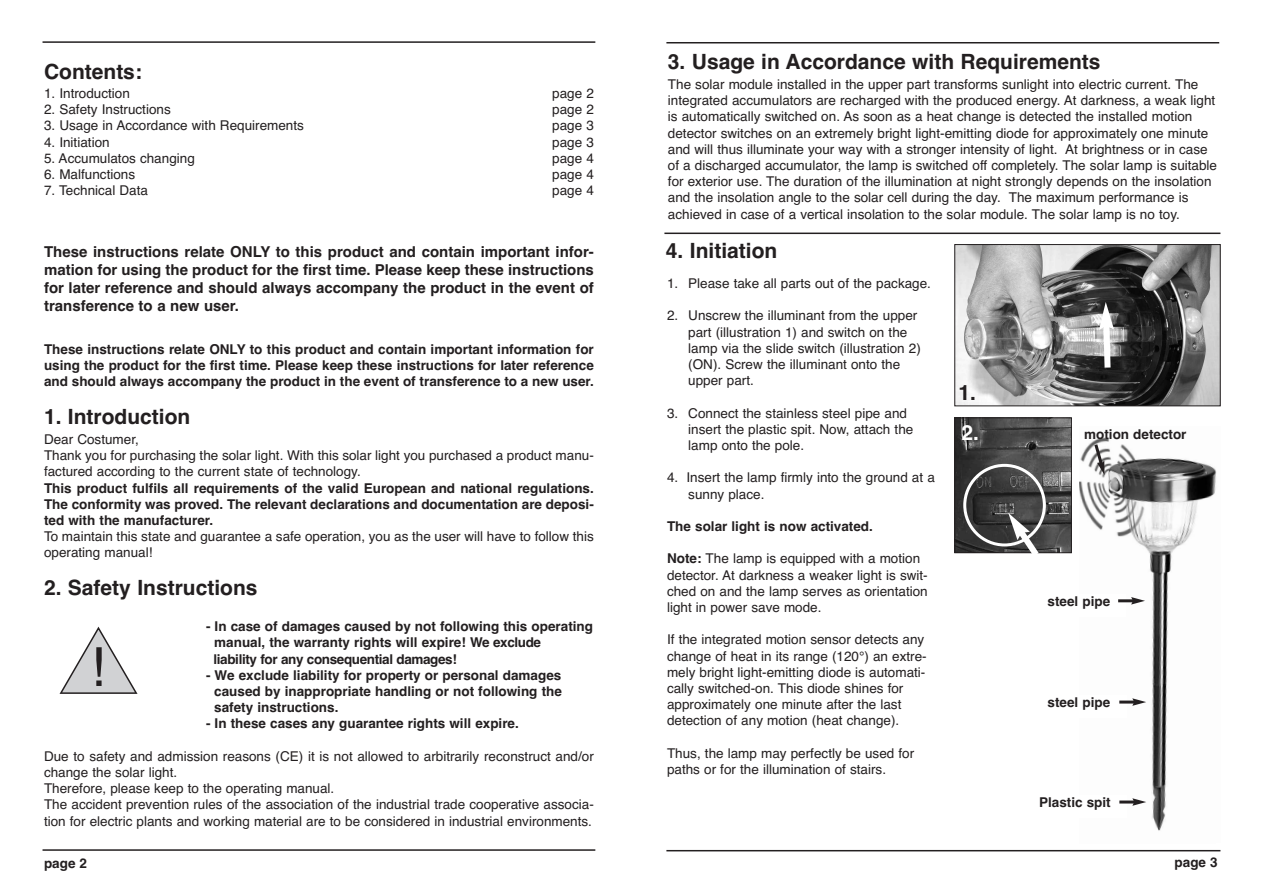
<style>
.page{position:relative;width:1263px;height:893px;background:#fff}
.page>*{position:absolute;margin:0;border:0;box-sizing:border-box;transform-origin:0 0}
.t1{font:54px "Helvetica";color:#231f20}
.t2{font:700 21px "Helvetica";color:#231f20}
.t3{font:700 21px "Helvetica";color:#fff}
.t4{font:700 15px/18px "Helvetica";color:#231f20;text-align:justify}
.t5{font:13.5px/16.2px "Helvetica";color:#231f20}
.t6{font:700 13.5px/16.2px "Helvetica";color:#231f20;text-align:justify}
.s1{font-weight:700}
</style>
<div class="page">
<hr style="left:43px;top:849px;width:552px;height:2px;background:#231f20">
<hr style="left:43px;top:41px;width:552px;height:2px;background:#231f20">
<svg style="left:60px;top:627px;width:78px;height:67px"></svg>
<hr style="left:666px;top:850px;width:554px;height:1px;background:#231f20">
<hr style="left:666px;top:42px;width:553px;height:1px;background:#231f20">
<hr style="left:664px;top:233px;width:556px;height:1px;background:#231f20">
<img style="left:1079px;top:437px;width:138px;height:394px">
<img style="left:956px;top:246px;width:262px;height:158px">
<div style="left:954px;top:244px;width:266px;height:162px;border:1px solid #231f20"></div>
<svg style="left:1099px;top:302px;width:15px;height:72px"></svg>
<div style="left:1037px;top:795px;width:90px;height:23px;background:#fff"></div>
<hr style="left:1119px;top:800px;width:16px;height:3px;background:#231f20">
<svg style="left:1132px;top:798px;width:14px;height:8px"></svg>
<div style="left:1046px;top:695px;width:81px;height:23px;background:#fff"></div>
<hr style="left:1119px;top:701px;width:16px;height:3px;background:#231f20">
<svg style="left:1132px;top:698px;width:14px;height:8px"></svg>
<div style="left:1046px;top:594px;width:80px;height:23px;background:#fff"></div>
<hr style="left:1118px;top:599px;width:16px;height:3px;background:#231f20">
<svg style="left:1131px;top:597px;width:14px;height:8px"></svg>
<svg style="left:1092px;top:441px;width:13px;height:34px"></svg>
<img style="left:956px;top:420px;width:113px;height:131px">
<div style="left:954px;top:418px;width:117px;height:135px;border:1px solid #231f20"></div>
<svg style="left:963px;top:464px;width:83px;height:90px;background:#585858"></svg>
<h2 class="t2" style="left:44px;top:59px;width:99px">Contents:</h2>
<p class="t5" style="left:44px;top:85px;width:87px">1. Introduction</p>
<p class="t5" style="left:552px;top:85px;width:43px">page 2</p>
<p class="t5" style="left:44px;top:102px;width:128px">2. Safety Instructions</p>
<p class="t5" style="left:552px;top:102px;width:43px">page 2</p>
<p class="t5" style="left:44px;top:118px;width:261px">3. Usage in Accordance with Requirements</p>
<p class="t5" style="left:552px;top:118px;width:43px">page 3</p>
<p class="t5" style="left:44px;top:134px;width:67px">4. Initiation</p>
<p class="t5" style="left:552px;top:134px;width:43px">page 3</p>
<p class="t5" style="left:44px;top:150px;width:152px">5. Accumulatos changing</p>
<p class="t5" style="left:552px;top:150px;width:43px">page 4</p>
<p class="t5" style="left:44px;top:166px;width:93px">6. Malfunctions</p>
<p class="t5" style="left:552px;top:166px;width:43px">page 4</p>
<p class="t5" style="left:44px;top:183px;width:106px">7. Technical Data</p>
<p class="t5" style="left:552px;top:183px;width:43px">page 4</p>
<p class="t4" style="left:44px;top:243px;width:551px">These instructions relate ONLY to this product and contain important infor&shy;mation for using the product for the first time. Please keep these instructions for later reference and should always accompany the product in the event of transference to a new user.</p>
<p class="t6" style="left:44px;top:341px;width:551px">These instructions relate ONLY to this product and contain important information for using the product for the first time. Please keep these instructions for later reference and should always accompany the product in the event of transference to a new user.</p>
<h2 class="t2" style="left:44px;top:405px;width:148px">1. Introduction</h2>
<p class="t5" style="left:44px;top:431px;width:551px">Dear Costumer,<br>Thank you for purchasing the solar light. With this solar light you purchased a product manu&shy;factured according to the current state of technology.</p>
<p class="t6" style="left:44px;top:480px;width:551px">This product fulfils all requirements of the valid European and national regulations.<br>The conformity was proved. The relevant declarations and documentation are deposi&shy;ted with the manufacturer.</p>
<p class="t5" style="left:44px;top:528px;width:551px">To maintain this state and guarantee a safe operation, you as the user will have to follow this operating manual!</p>
<h2 class="t2" style="left:44px;top:576px;width:215px">2. Safety Instructions</h2>
<p class="t6" style="left:214px;top:618px;width:381px;text-align:left;text-indent:-8px">- In case of damages caused by not following this operating manual, the warranty rights will expire! We exclude<br>liability for any consequential damages!</p>
<p class="t6" style="left:214px;top:667px;width:349px;text-indent:-8px">- We exclude liability for property or personal damages caused by inappropriate handling or not following the safety instructions.</p>
<p class="t6" style="left:206px;top:716px;width:314px">- In these cases any guarantee rights will expire.</p>
<p class="t5" style="left:44px;top:748px;width:551px">Due to safety and admission reasons (CE) it is not allowed to arbitrarily reconstruct and/or change the solar light.<br>Therefore, please keep to the operating manual.<br>The accident prevention rules of the association of the industrial trade cooperative associa&shy;tion for electric plants and working material are to be considered in industrial environments.</p>
<h1 class="t1" style="left:90px;top:636px;width:17px">!</h1>
<p class="t6" style="left:44px;top:855px;width:45px">page 2</p>
<h2 class="t2" style="left:668px;top:50px;width:434px">3. Usage in Accordance with Requirements</h2>
<p class="t5" style="left:668px;top:76px;width:551px">The solar module installed in the upper part transforms sunlight into electric current. The integrated accumulators are recharged with the produced energy. At darkness, a weak light is automatically switched on. As soon as a heat change is detected the installed motion detector switches on an extremely bright light-emitting diode for approximately one minute and will thus illuminate your way with a stronger intensity of light. At brightness or in case of a discharged accumulator, the lamp is switched off completely. The solar lamp is suitable for exterior use. The duration of the illumination at night strongly depends on the insolation and the insolation angle to the solar cell during the day. The maximum performance is achieved in case of a vertical insolation to the solar module. The solar lamp is no toy.</p>
<h2 class="t2" style="left:666px;top:239px;width:113px">4. Initiation</h2>
<p class="t5" style="left:667px;top:275px;width:265px">1. Please take all parts out of the package.</p>
<p class="t5" style="left:688px;top:308px;width:234px;text-indent:-21px">2. Unscrew the illuminant from the upper part (illustration 1) and switch on the lamp via the slide switch (illustration 2) (ON). Screw the illuminant onto the upper part.</p>
<p class="t5" style="left:688px;top:405px;width:227px;text-indent:-21px">3. Connect the stainless steel pipe and insert the plastic spit. Now, attach the lamp onto the pole.</p>
<p class="t5" style="left:688px;top:470px;width:248px;text-indent:-21px">4. Insert the lamp firmly into the ground at a sunny place.</p>
<p class="t6" style="left:667px;top:518px;width:207px">The solar light is now activated.</p>
<p class="t5" style="left:667px;top:551px;width:262px"><span class="s1">Note:</span> The lamp is equipped with a motion detector. At darkness a weaker light is swit&shy;ched on and the lamp serves as orientation light in power save mode.</p>
<p class="t5" style="left:667px;top:632px;width:261px">If the integrated motion sensor detects any change of heat in its range (120°) an extre&shy;mely bright light-emitting diode is automati&shy;cally switched-on. This diode shines for approximately one minute after the last detection of any motion (heat change).</p>
<p class="t5" style="left:667px;top:745px;width:249px">Thus, the lamp may perfectly be used for paths or for the illumination of stairs.</p>
<h2 class="t2" style="left:958px;top:380px;width:19px">1.</h2>
<h2 class="t3" style="left:961px;top:421px;width:19px">2.</h2>
<p class="t6" style="left:1084px;top:426px;width:104px">motion detector</p>
<p class="t6" style="left:1047px;top:593px;width:64px">steel pipe</p>
<p class="t6" style="left:1047px;top:694px;width:64px">steel pipe</p>
<p class="t6" style="left:1039px;top:794px;width:73px">Plastic spit</p>
<p class="t6" style="left:1174px;top:854px;width:45px">page 3</p>
</div>
